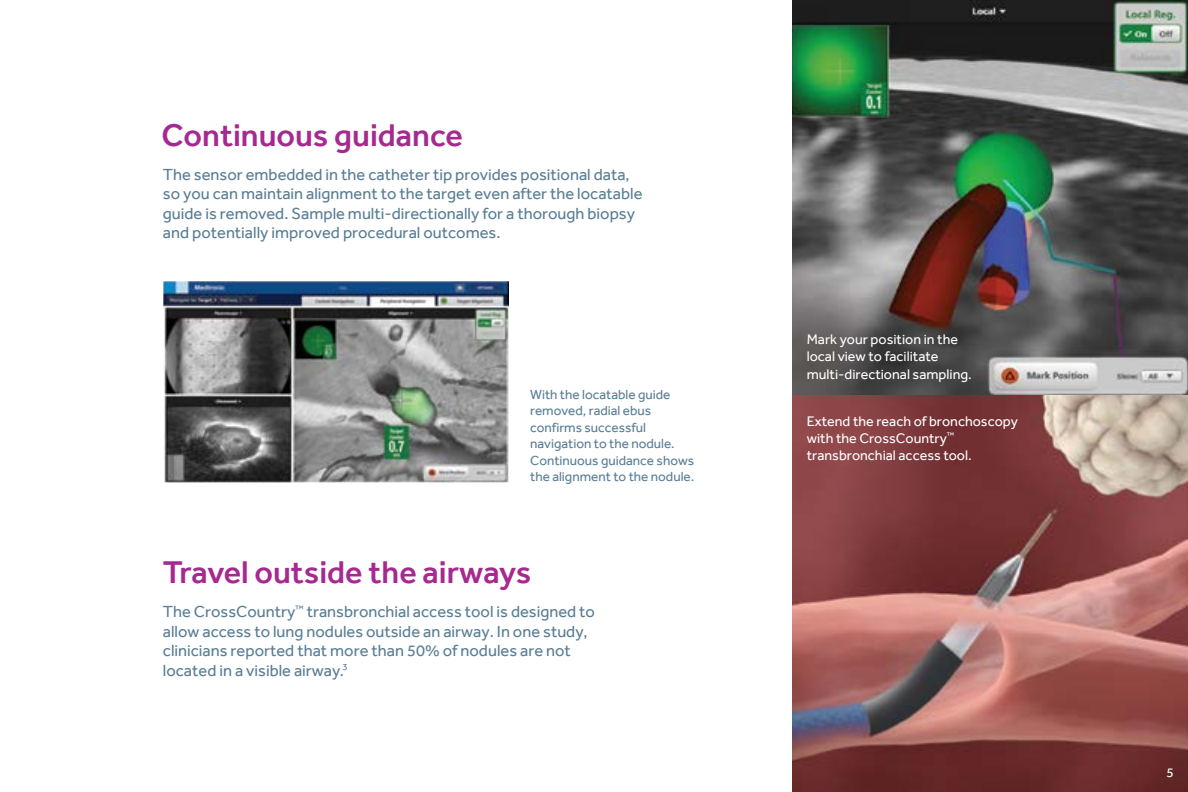
<style>
.page{position:relative;width:1188px;height:792px;background:#fff}
.page>*{position:absolute;margin:0;border:0;box-sizing:border-box;transform-origin:0 0}
.t1{font:500 32.25px "Effra";color:#a62990}
.t2{font:16.5px/19.5px "Effra";color:#597e95}
.t3{font:14.25px/17.2px "Effra";color:#fff}
.t4{font:13.5px/16.5px "Effra";color:#597e95}
.t5{font:13.5px "Effra";color:#fff}
</style>
<div class="page">
<img style="left:164px;top:281px;width:344px;height:202px">
<img style="left:792px;top:0;width:396px;height:792px">
<h1 class="t1" style="left:162px;top:116px;width:303px">Continuous guidance</h1>
<p class="t2" style="left:163px;top:164px;width:481px">The sensor embedded in the catheter tip provides positional data, so you can maintain alignment to the target even after the locatable guide is removed. Sample multi-directionally for a thorough biopsy and potentially improved procedural outcomes.</p>
<p class="t4" style="left:530px;top:386px;width:166px">With the locatable guide removed, radial ebus confirms successful navigation to the nodule.<br>Continuous guidance shows the alignment to the nodule.</p>
<h1 class="t1" style="left:163px;top:553px;width:370px">Travel outside the airways</h1>
<p class="t2" style="left:163px;top:602px;width:434px">The CrossCountry<sup>™</sup> transbronchial access tool is designed to allow access to lung nodules outside an airway. In one study, clinicians reported that more than 50% of nodules are not located in a visible airway.<sup>3</sup></p>
<p class="t3" style="left:807px;top:330px;width:167px">Mark your position in the local view to facilitate multi-directional sampling.</p>
<p class="t3" style="left:807px;top:412px;width:213px">Extend the reach of bronchoscopy with the CrossCountry<sup>™ </sup>transbronchial access tool.</p>
<p class="t5" style="left:1167px;top:764px;width:9px">5</p>
</div>
